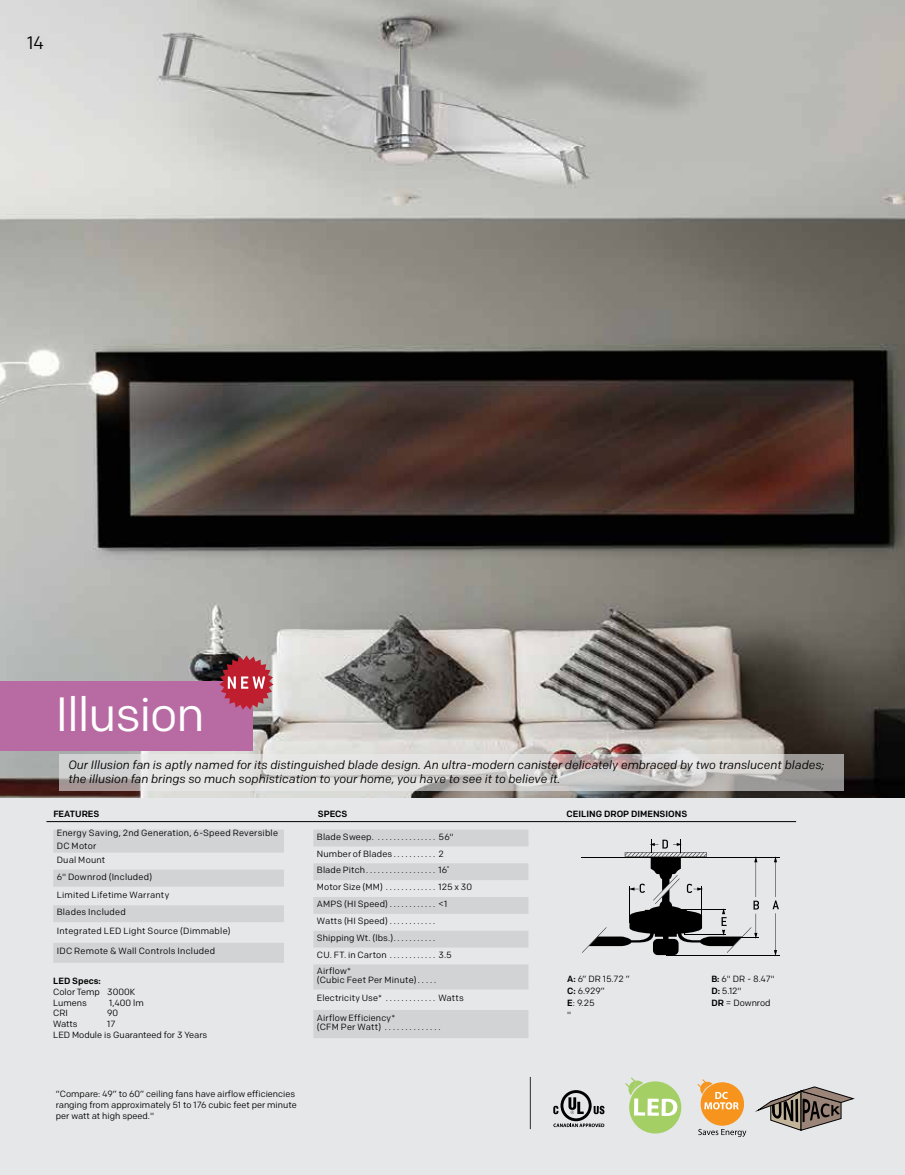
<style>
.page{position:relative;width:905px;height:1175px;background:#fff}
.page>*{position:absolute;margin:0;border:0;box-sizing:border-box;transform-origin:0 0}
.t1{font:48px "Colfax";letter-spacing:-.025em;color:#fff}
.t2{font:18px "Colfax";color:#000}
.t3{font:italic 12px/14.4px "Colfax";color:#000}
.t4{font:9px/10.8px "Colfax";letter-spacing:.015em;color:#000}
.t5{font:500 9px "Colfax";color:#000}
.t6{font:9px/12px "Colfax";letter-spacing:-.005em;color:#000}
.s1{font-weight:500}
</style>
<div class="page">
<img style="left:0;top:0;width:904px;height:798px">
<div style="left:0;top:798px;width:904px;height:376px;background:#e6e7e8"></div>
<hr style="left:530px;top:1076px;width:1px;height:53px;background:#000">
<hr style="left:46px;top:821px;width:750px;height:1px;background:#000">
<hr style="left:665px;top:955px;width:114px;height:1px;background:#000">
<hr style="left:580px;top:856px;width:199px;height:1px;background:#000">
<svg style="left:582px;top:839px;width:177px;height:116px"></svg>
<svg style="left:772px;top:856px;width:6px;height:99px"></svg>
<svg style="left:313px;top:830px;width:215px;height:208px;fill:#d1d3d4"></svg>
<svg style="left:53px;top:830px;width:231px;height:132px"></svg>
<div style="left:0;top:681px;width:252px;height:69px;background:#b86ba3"></div>
<svg style="left:219px;top:655px;width:54px;height:54px;background:#b14b58"></svg>
<svg style="left:625px;top:1077px;width:56px;height:56px"></svg>
<svg style="left:756px;top:1086px;width:98px;height:45px"></svg>
<svg style="left:553px;top:1090px;width:51px;height:37px"></svg>
<div style="left:15px;top:22px;width:42px;height:40px;background:#dadada"></div>
<svg style="left:697px;top:1079px;width:49px;height:58px"></svg>
<svg style="left:59px;top:754px;width:785px;height:36px;background:#cecccb"></svg>
<h2 class="t2" style="left:27px;top:32px;width:19px">14</h2>
<h1 class="t1" style="left:55px;top:684px;width:151px">Illusion</h1>
<h3 class="t3" style="left:68px;top:757px;width:757px">Our Illusion fan is aptly named for its distinguished blade design. An ultra-modern canister delicately embraced by two translucent blades; the illusion fan brings so much sophistication to your home, you have to see it to believe it.</h3>
<p class="t5" style="left:53px;top:808px;width:48px">FEATURES</p>
<p class="t5" style="left:318px;top:808px;width:31px">SPECS</p>
<p class="t5" style="left:566px;top:808px;width:122px">CEILING DROP DIMENSIONS</p>
<p class="t4" style="left:57px;top:826px;width:223px;line-height:12.8px">Energy Saving, 2nd Generation, 6-Speed Reversible<br>DC Motor</p>
<p class="t4" style="left:57px;top:850px;width:114px;line-height:17.5px">Dual Mount<br>6" Downrod (Included)<br>Limited Lifetime Warranty<br>Blades Included</p>
<p class="t4" style="left:57px;top:925px;width:175px">Integrated LED Light Source (Dimmable)</p>
<p class="t4" style="left:57px;top:945px;width:160px">IDC Remote &amp; Wall Controls Included</p>
<p class="t5" style="left:53px;top:975px;width:49px">LED Specs:</p>
<p class="t4" style="left:53px;top:986px;width:83px">Color Temp 3000K<br>Lumens</p>
<p class="t4" style="left:109px;top:997px;width:36px">1,400 lm</p>
<p class="t4" style="left:53px;top:1007px;width:16px">CRI</p>
<p class="t4" style="left:107px;top:1007px;width:13px">90</p>
<p class="t4" style="left:53px;top:1018px;width:26px">Watts</p>
<p class="t4" style="left:53px;top:1018px;width:155px;text-indent:54px">17<br>LED Module is Guaranteed for 3 Years</p>
<p class="t4" style="left:56px;top:1088px;width:242px">“Compare: 49” to 60” ceiling fans have airflow efficiencies ranging from approximately 51 to 176 cubic feet per minute per watt at high speed."</p>
<p class="t4" style="left:317px;top:831px;width:62px">Blade Sweep. ................</p>
<p class="t4" style="left:438px;top:831px;width:17px">56"</p>
<p class="t4" style="left:317px;top:848px;width:80px">Number of Blades ...........</p>
<p class="t4" style="left:438px;top:848px;width:7px">2</p>
<p class="t4" style="left:317px;top:864px;width:53px">Blade Pitch ..................</p>
<p class="t4" style="left:438px;top:864px;width:13px">16˚</p>
<p class="t4" style="left:317px;top:881px;width:69px">Motor Size (MM) ..............</p>
<p class="t4" style="left:317px;top:878px;width:157px;line-height:16.8px;text-indent:122px">125 x 30<br>AMPS (HI Speed) . . . . . . . . . . . . &lt;1<br>Watts (HI Speed) .............<br>Shipping Wt. (lbs.) ...........<br>CU. FT. in Carton .............</p>
<p class="t4" style="left:438px;top:949px;width:15px">3.5</p>
<p class="t4" style="left:317px;top:966px;width:104px;line-height:9px">Airflow*<br>(Cubic Feet Per Minute) .....</p>
<p class="t4" style="left:317px;top:992px;width:68px">Electricity Use* ..............</p>
<p class="t4" style="left:438px;top:992px;width:27px">Watts</p>
<p class="t4" style="left:317px;top:1013px;width:80px;line-height:9px">Airflow Efficiency* (CFM Per Watt) ..............</p>
<p class="t6" style="left:567px;top:973px;width:64px"><span class="s1">A:</span> 6” DR 15.72 ”<br><span class="s1">C:</span> 6.929”<br><span class="s1">E</span>: 9.25<br>"</p>
<p class="t4" style="left:711px;top:973px;width:65px;line-height:12px"><span class="s1">B:</span> 6" DR - 8.47"<br><span class="s1">D:</span> 5.12"<br><span class="s1">DR</span> = Downrod</p>
</div>
